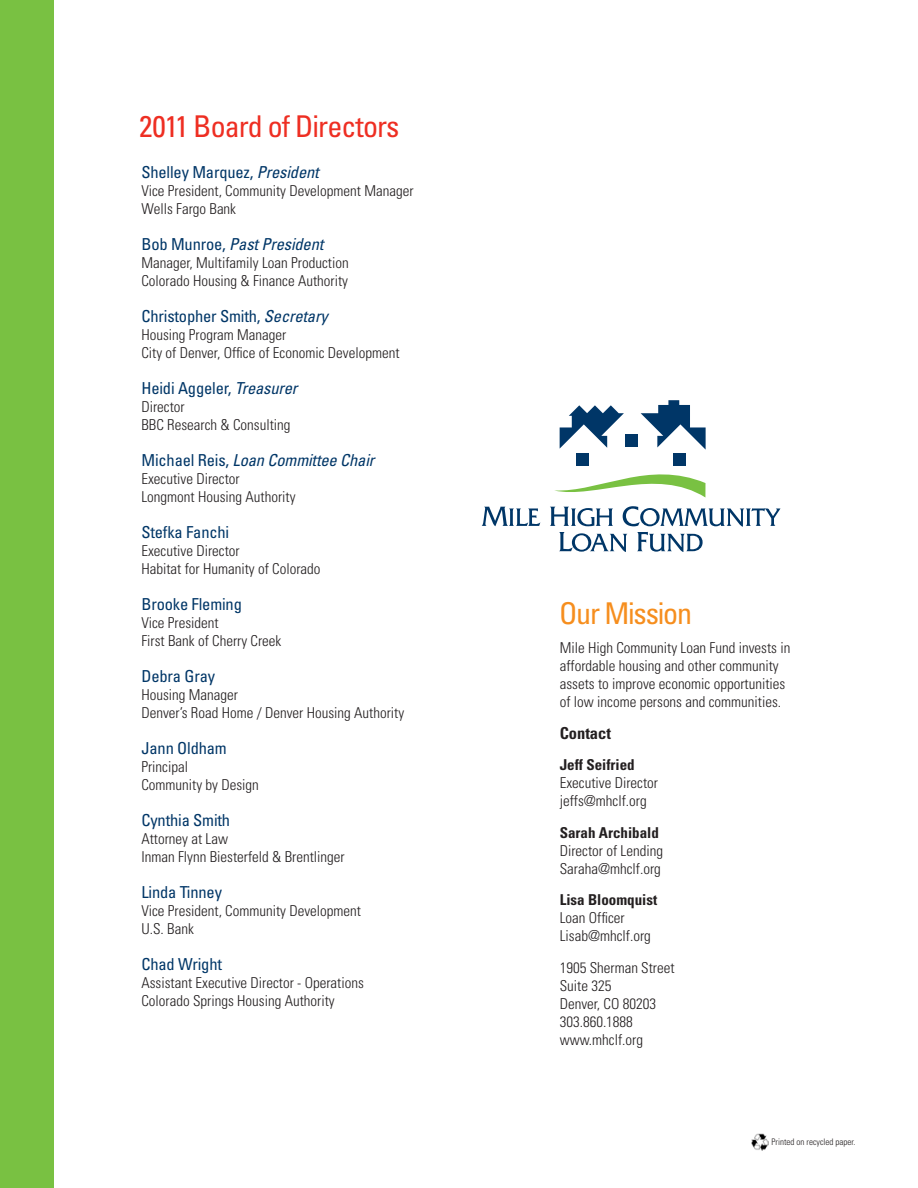
<style>
.page{position:relative;width:918px;height:1188px;background:#fff}
.page>*{position:absolute;margin:0;border:0;box-sizing:border-box;transform-origin:0 0}
.t1{font:condensed 30px "Univers";letter-spacing:-.03em;color:#ee2e22}
.t2{font:condensed 30px "Univers";letter-spacing:-.04em;color:#f68e1e}
.Heading_2{font:condensed 16.5px "Univers LT";letter-spacing:-.01em;color:#003667}
.Heading_2-2{font:italic condensed 16.5px "Univers LT";letter-spacing:-.01em;color:#003667}
.t3{font:700 condensed 16.5px "Univers LT";color:#231f20}
.t4{font:300 condensed 15px/18px "Univers LT";color:#231f20}
.t5{font:700 condensed 15px "Univers LT";color:#231f20}
.t6{font:300 condensed 9px "Univers LT";color:#231f20}
.s1{font-style:italic}
.s2{font-style:normal}
</style>
<div class="page">
<svg style="left:641px;top:400px;width:65px;height:50px"></svg>
<svg style="left:560px;top:405px;width:64px;height:43px"></svg>
<svg style="left:482px;top:507px;width:58px;height:19px"></svg>
<svg style="left:550px;top:506px;width:231px;height:46px"></svg>
<div style="left:577px;top:453px;width:12px;height:13px;background:#003667"></div>
<div style="left:673px;top:453px;width:13px;height:13px;background:#003667"></div>
<div style="left:625px;top:434px;width:13px;height:13px;background:#003667"></div>
<svg style="left:554px;top:459px;width:151px;height:38px"></svg>
<img style="left:751px;top:1134px;width:17px;height:16px">
<div style="left:0;top:0;width:54px;height:1188px;background:#79c142"></div>
<p class="t1" style="left:139px;top:108px;width:262px">2011 Board of Directors</p>
<p class="Heading_2" style="left:141px;top:162px;width:179px">Shelley Marquez, <span class="s1">President</span></p>
<p class="t4" style="left:141px;top:182px;width:274px">Vice President, Community Development Manager</p>
<p class="t4" style="left:141px;top:200px;width:96px">Wells Fargo Bank</p>
<p class="Heading_2-2" style="left:141px;top:234px;width:183px"><span class="s2">Bob Munroe,</span> Past President</p>
<p class="t4" style="left:141px;top:254px;width:209px">Manager, Multifamily Loan Production</p>
<p class="t4" style="left:141px;top:272px;width:208px">Colorado Housing &amp; Finance Authority</p>
<p class="Heading_2" style="left:141px;top:306px;width:188px">Christopher Smith, <span class="s1">Secretary</span></p>
<p class="t4" style="left:141px;top:326px;width:146px">Housing Program Manager</p>
<p class="t4" style="left:141px;top:344px;width:260px">City of Denver, Office of Economic Development</p>
<p class="Heading_2" style="left:141px;top:378px;width:157px">Heidi Aggeler, <span class="s1">Treasurer</span></p>
<p class="t4" style="left:141px;top:398px;width:45px">Director</p>
<p class="t4" style="left:141px;top:416px;width:151px">BBC Research &amp; Consulting</p>
<p class="Heading_2-2" style="left:141px;top:450px;width:234px"><span class="s2">Michael Reis,</span> Loan Committee Chair</p>
<p class="t4" style="left:141px;top:470px;width:100px">Executive Director</p>
<p class="t4" style="left:141px;top:488px;width:156px">Longmont Housing Authority</p>
<p class="Heading_2" style="left:141px;top:522px;width:89px">Stefka Fanchi</p>
<p class="t4" style="left:141px;top:542px;width:100px">Executive Director</p>
<p class="t4" style="left:141px;top:560px;width:181px">Habitat for Humanity of Colorado</p>
<p class="Heading_2" style="left:141px;top:594px;width:102px">Brooke Fleming</p>
<p class="t4" style="left:141px;top:614px;width:79px">Vice President</p>
<p class="t4" style="left:141px;top:632px;width:141px">First Bank of Cherry Creek</p>
<p class="Heading_2" style="left:141px;top:666px;width:75px">Debra Gray</p>
<p class="t4" style="left:141px;top:686px;width:98px">Housing Manager</p>
<p class="t4" style="left:141px;top:704px;width:264px">Denver’s Road Home / Denver Housing Authority</p>
<p class="Heading_2" style="left:141px;top:738px;width:87px">Jann Oldham</p>
<p class="t4" style="left:141px;top:758px;width:48px">Principal</p>
<p class="t4" style="left:141px;top:776px;width:119px">Community by Design</p>
<p class="Heading_2" style="left:141px;top:810px;width:90px">Cynthia Smith</p>
<p class="t4" style="left:141px;top:830px;width:88px">Attorney at Law</p>
<p class="t4" style="left:141px;top:848px;width:205px">Inman Flynn Biesterfeld &amp; Brentlinger</p>
<p class="Heading_2" style="left:141px;top:882px;width:82px">Linda Tinney</p>
<p class="t4" style="left:141px;top:902px;width:221px">Vice President, Community Development</p>
<p class="t4" style="left:141px;top:920px;width:54px">U.S. Bank</p>
<p class="Heading_2" style="left:141px;top:954px;width:82px">Chad Wright</p>
<p class="t4" style="left:141px;top:974px;width:224px">Assistant Executive Director - Operations</p>
<p class="t4" style="left:141px;top:992px;width:195px">Colorado Springs Housing Authority</p>
<p class="t2" style="left:559px;top:595px;width:134px">Our Mission</p>
<p class="t4" style="left:560px;top:639px;width:232px">Mile High Community Loan Fund invests in affordable housing and other community assets to improve economic opportunities</p>
<p class="t4" style="left:560px;top:693px;width:223px">of low income persons and communities.</p>
<p class="t3" style="left:560px;top:723px;width:53px">Contact</p>
<p class="t5" style="left:560px;top:756px;width:77px">Jeff Seifried</p>
<p class="t4" style="left:560px;top:774px;width:100px">Executive Director</p>
<p class="t4" style="left:560px;top:792px;width:88px">jeffs@mhclf.org</p>
<p class="t5" style="left:560px;top:823px;width:101px">Sarah Archibald</p>
<p class="t4" style="left:560px;top:842px;width:105px">Director of Lending</p>
<p class="t4" style="left:560px;top:860px;width:103px">Saraha@mhclf.org</p>
<p class="t5" style="left:560px;top:891px;width:99px">Lisa Bloomquist</p>
<p class="t4" style="left:560px;top:909px;width:66px">Loan Officer</p>
<p class="t4" style="left:560px;top:927px;width:93px">Lisab@mhclf.org</p>
<p class="t4" style="left:560px;top:959px;width:116px">1905 Sherman Street</p>
<p class="t4" style="left:560px;top:977px;width:53px">Suite 325</p>
<p class="t4" style="left:560px;top:995px;width:98px">Denver, CO 80203</p>
<p class="t4" style="left:560px;top:1013px;width:75px">303.860.1888</p>
<p class="t4" style="left:560px;top:1031px;width:85px">www.mhclf.org</p>
<p class="t6" style="left:772px;top:1137px;width:85px">Printed on recycled paper.</p>
</div>
